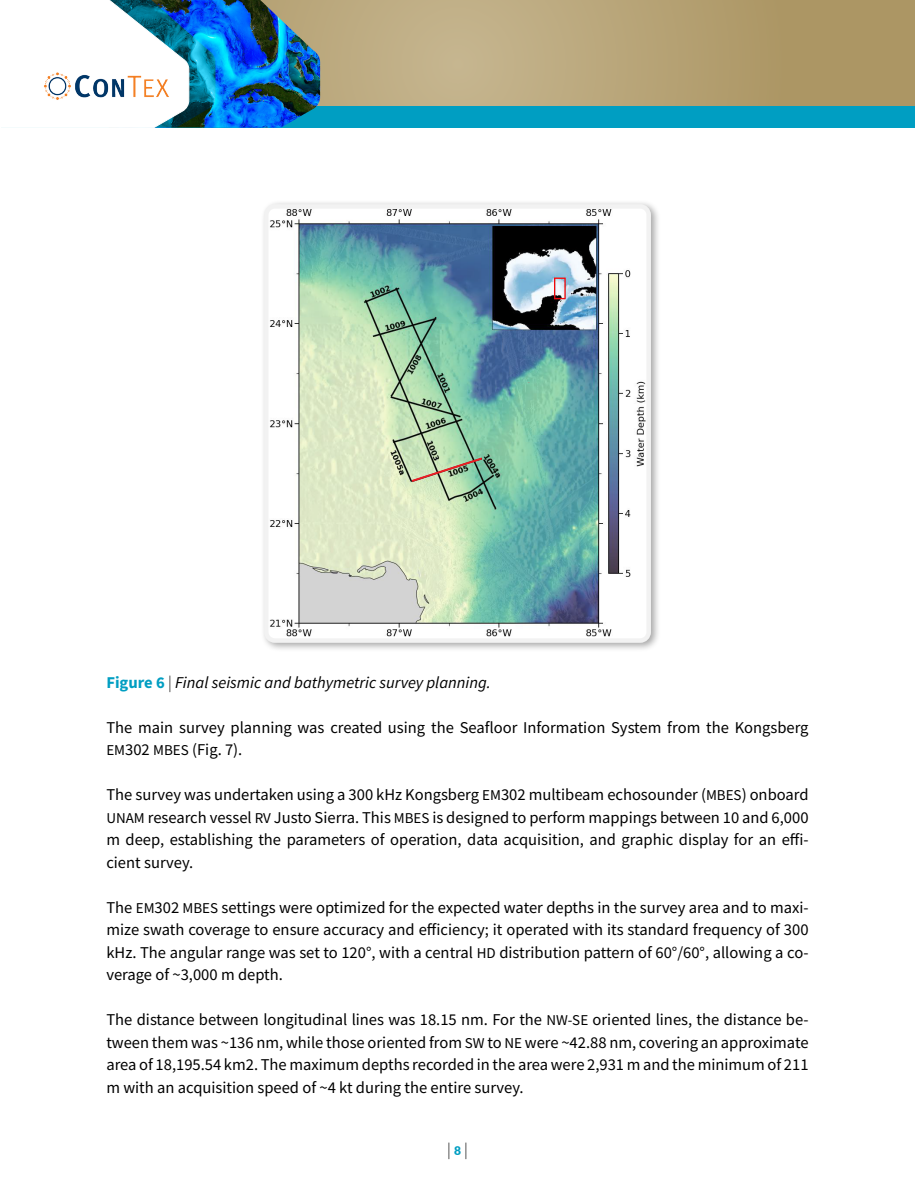
<style>
.page{position:relative;width:915px;height:1191px;background:#fff}
.page>*{position:absolute;margin:0;border:0;box-sizing:border-box;transform-origin:0 0}
._01_Cuerpo_de_texto{font:16.5px/22.5px "Source Sans Pro";color:#000;text-align:justify}
._01_Cuerpo_de_texto-2{font:italic 16.5px "Source Sans Pro";color:#000}
.t1{font:300 16.5px "Source Sans Pro";color:#000}
.s1{font-weight:700;font-style:normal;color:#009ec2}
.s2{font-weight:300;font-style:normal}
.s3{font-size:15px}
.s4{font-family:"Lato";font-weight:900;font-size:12px;color:#009ec2}
</style>
<div class="page">
<svg style="left:320px;top:0;width:594px;height:106px;background:#b7a477"></svg>
<div style="left:0;top:106px;width:914px;height:22px;background:#009ec2"></div>
<img style="left:215px;top:0;width:105px;height:128px">
<svg style="left:0;top:0;width:215px;height:128px"></svg>
<img style="left:43px;top:71px;width:127px;height:29px">
<div style="left:260px;top:200px;width:401px;height:452px;background:#000;opacity:.35"></div>
<img style="left:269px;top:209px;width:376px;height:429px">
<svg style="left:409px;top:456px;width:75px;height:27px;background:#aabd9c"></svg>
<div style="left:264px;top:204px;width:386px;height:439px;border:4px solid #f2f2f2;border-radius:9px"></div>
<p class="_01_Cuerpo_de_texto-2" style="left:106px;top:672px;width:386px"><span class="s1">Figure 6</span> <span class="s2">|</span> Final seismic and bathymetric survey planning.</p>
<p class="_01_Cuerpo_de_texto" style="left:106px;top:716px;width:703px">The main survey planning was created using the Seafloor Information System from the Kongsberg<br><span class="s3">EM</span>302 <span class="s3">MBES</span> (Fig. 7).</p>
<p class="_01_Cuerpo_de_texto" style="left:106px;top:783px;width:703px">The survey was undertaken using a 300 kHz Kongsberg <span class="s3">EM</span>302 multibeam echosounder (<span class="s3">MBES</span>) onboard <span class="s3">UNAM</span> research vessel <span class="s3">RV</span> Justo Sierra. This <span class="s3">MBES</span> is designed to perform mappings between 10 and 6,000 m deep, establishing the parameters of operation, data acquisition, and graphic display for an effi&shy;cient survey.</p>
<p class="_01_Cuerpo_de_texto" style="left:106px;top:896px;width:703px">The <span class="s3">EM</span>302 <span class="s3">MBES</span> settings were optimized for the expected water depths in the survey area and to maxi&shy;mize swath coverage to ensure accuracy and efficiency; it operated with its standard frequency of 300 kHz. The angular range was set to 120°, with a central <span class="s3">HD</span> distribution pattern of 60°/60°, allowing a co&shy;verage of ~3,000 m depth.</p>
<p class="_01_Cuerpo_de_texto" style="left:106px;top:1008px;width:703px">The distance between longitudinal lines was 18.15 nm. For the <span class="s3">NW-SE</span> oriented lines, the distance be&shy;tween them was ~136 nm, while those oriented from <span class="s3">SW</span> to <span class="s3">NE</span> were ~42.88 nm, covering an approximate area of 18,195.54 km2. The maximum depths recorded in the area were 2,931 m and the minimum of 211 m with an acquisition speed of ~4 kt during the entire survey.</p>
<p class="t1" style="left:447px;top:1139px;width:22px">| <span class="s4">8</span> |</p>
</div>
